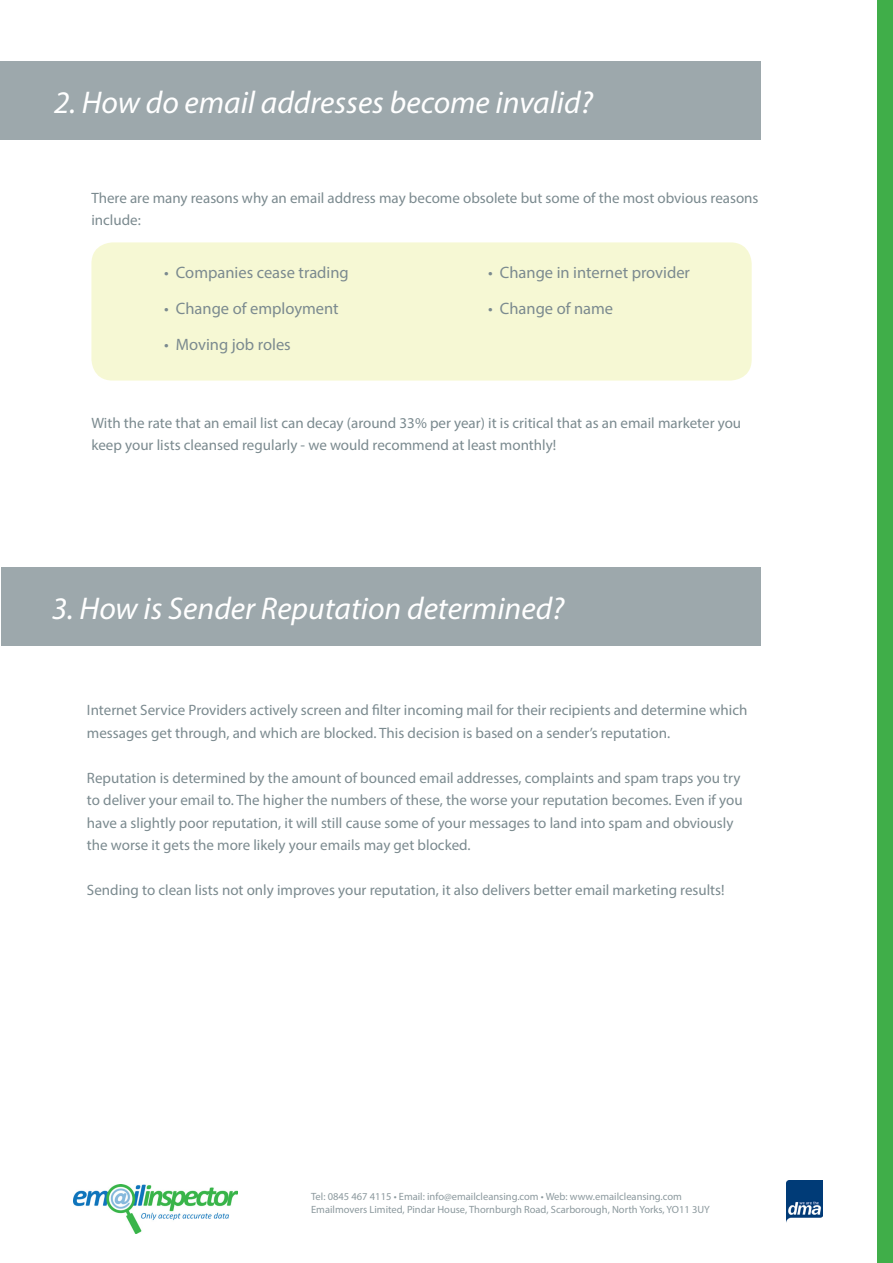
<style>
.page{position:relative;width:893px;height:1263px;background:#fff}
.page>*{position:absolute;margin:0;border:0;box-sizing:border-box;transform-origin:0 0}
.t1{font:italic 31.5px "Myriad Pro";color:#fff}
.t2{font:16.5px "Myriad Pro";color:#7b8a8f}
.t3{font:15px/22.5px "Myriad Pro";color:#7b8a8f}
.t4{font:10.5px/13.5px "Myriad Pro";color:#8c999e}
</style>
<div class="page">
<img style="left:786px;top:1181px;width:37px;height:42px">
<img style="left:73px;top:1184px;width:164px;height:50px">
<div style="left:878px;top:0;width:15px;height:1263px;background:#40ae49"></div>
<div style="left:91px;top:242px;width:661px;height:139px;background:#f6f8d4;border-radius:21px"></div>
<div style="left:0;top:62px;width:761px;height:78px;background:#9da8ac"></div>
<div style="left:1px;top:568px;width:760px;height:78px;background:#9da8ac"></div>
<p class="t1" style="left:54px;top:83px;width:540px">2. How do email addresses become invalid?</p>
<p class="t3" style="left:91px;top:186px;width:669px">There are many reasons why an email address may become obsolete but some of the most obvious reasons include:</p>
<p class="t2" style="left:164px;top:263px;width:186px">• Companies cease trading</p>
<p class="t2" style="left:488px;top:263px;width:203px">• Change in internet provider</p>
<p class="t2" style="left:164px;top:299px;width:176px">• Change of employment</p>
<p class="t2" style="left:488px;top:299px;width:126px">• Change of name</p>
<p class="t2" style="left:164px;top:335px;width:128px">• Moving job roles</p>
<p class="t3" style="left:91px;top:411px;width:651px">With the rate that an email list can decay (around 33% per year) it is critical that as an email marketer you keep your lists cleansed regularly - we would recommend at least monthly!</p>
<p class="t1" style="left:52px;top:589px;width:514px">3. How is Sender Reputation determined?</p>
<p class="t3" style="left:87px;top:699px;width:662px">Internet Service Providers actively screen and filter incoming mail for their recipients and determine which messages get through, and which are blocked. This decision is based on a sender’s reputation.</p>
<p class="t3" style="left:87px;top:766px;width:657px">Reputation is determined by the amount of bounced email addresses, complaints and spam traps you try to deliver your email to. The higher the numbers of these, the worse your reputation becomes. Even if you have a slightly poor reputation, it will still cause some of your messages to land into spam and obviously the worse it gets the more likely your emails may get blocked.</p>
<p class="t3" style="left:87px;top:879px;width:639px">Sending to clean lists not only improves your reputation, it also delivers better email marketing results!</p>
<p class="t4" style="left:311px;top:1189px;width:400px">Tel: 0845 467 4115 • Email: info@emailcleansing.com • Web: www.emailcleansing.com<br>Emailmovers Limited, Pindar House, Thornburgh Road, Scarborough, North Yorks, YO11 3UY</p>
</div>
